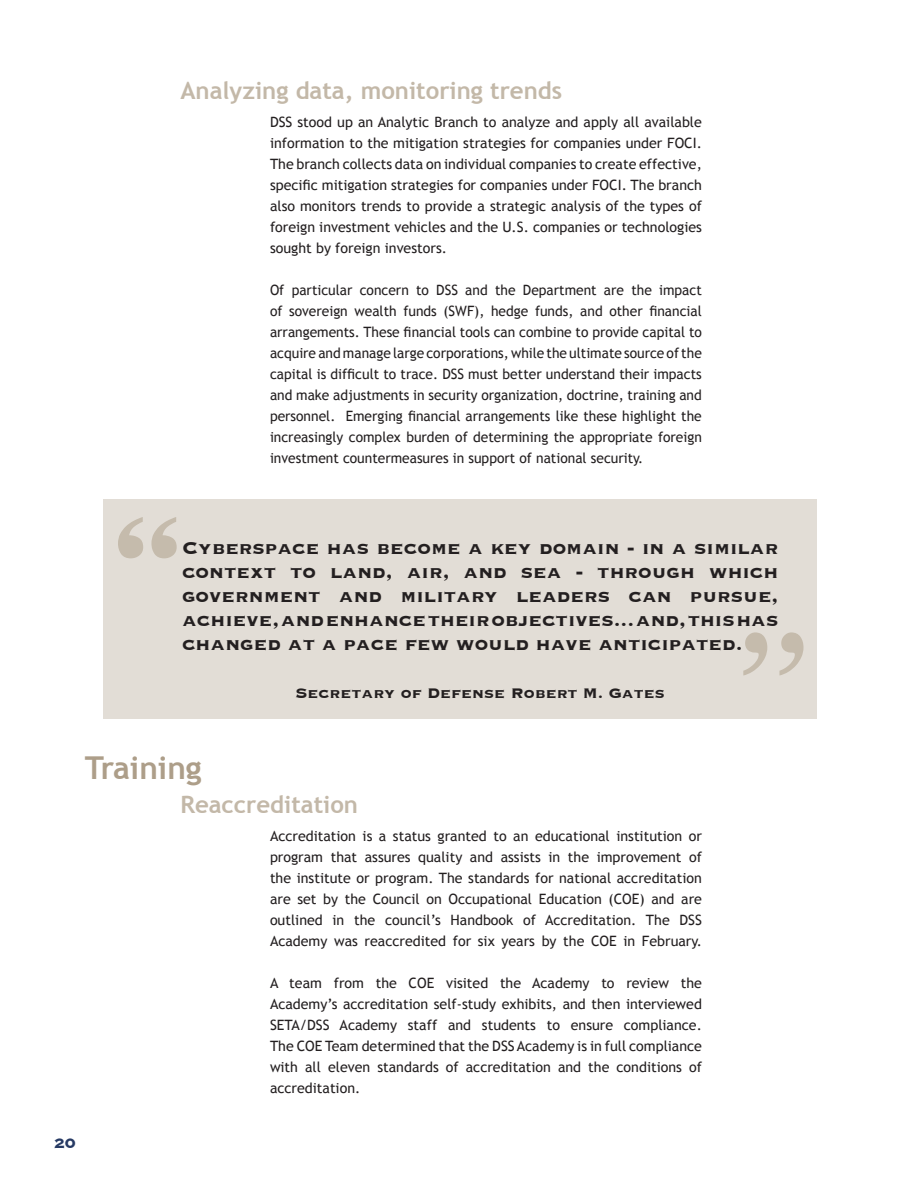
<style>
.page{position:relative;width:918px;height:1188px;background:#fff}
.page>*{position:absolute;margin:0;border:0;box-sizing:border-box;transform-origin:0 0}
.t1{font:700 150px "Copperplate";color:#c5bbac}
.t2{font:150px "Copperplate";color:#c5bbac}
.Subheaad{font:700 31.5px "Trebuchet MS";color:#ad9e89}
.Subheaad-2{font:700 24px "Trebuchet MS";color:#c3b8a8}
.Pull_quote_text{font:700 22.5px/24px "Copperplate";color:#231f20;text-align:justify}
.Pull_quote_text-2{font:700 18px "Copperplate";color:#231f20}
.t3{font:700 18px "Copperplate";color:#263a64}
.Body{font:14.25px/21px "Trebuchet MS";color:#231f20;text-align:justify}
</style>
<div class="page">
<div style="left:104px;top:499px;width:713px;height:219px;background:#e2ddd6"></div>
<p class="Subheaad-2" style="left:180px;top:75px;width:383px">Analyzing data, monitoring trends</p>
<p class="Body" style="left:270px;top:112px;width:434px">DSS stood up an Analytic Branch to analyze and apply all available information to the mitigation strategies for companies under FOCI.<br>The branch collects data on individual companies to create effective, specific mitigation strategies for companies under FOCI. The branch also monitors trends to provide a strategic analysis of the types of foreign investment vehicles and the U.S. companies or technologies sought by foreign investors.</p>
<p class="Body" style="left:270px;top:280px;width:433px">Of particular concern to DSS and the Department are the impact of sovereign wealth funds (SWF), hedge funds, and other financial arrangements. These financial tools can combine to provide capital to acquire and manage large corporations, while the ultimate source of the capital is difficult to trace. DSS must better understand their impacts and make adjustments in security organization, doctrine, training and personnel. Emerging financial arrangements like these highlight the increasingly complex burden of determining the appropriate foreign investment countermeasures in support of national security.</p>
<p class="t1" style="left:110px;top:464px;width:76px">“</p>
<p class="Pull_quote_text" style="left:182px;top:534px;width:598px">Cyberspace has become a key domain - in a similar context to land, air, and sea - through which government and military leaders can pursue, achieve, and enhance their objectives... and, this has changed at a pace few would have anticipated.</p>
<p class="Pull_quote_text-2" style="left:296px;top:681px;width:371px">Secretary of Defense Robert M. Gates</p>
<p class="t2" style="left:737px;top:577px;width:77px">”</p>
<p class="Subheaad" style="left:85px;top:748px;width:119px">Training</p>
<p class="Subheaad-2" style="left:180px;top:789px;width:179px">Reaccreditation</p>
<p class="Body" style="left:270px;top:826px;width:434px">Accreditation is a status granted to an educational institution or program that assures quality and assists in the improvement of the institute or program. The standards for national accreditation are set by the Council on Occupational Education (COE) and are outlined in the council’s Handbook of Accreditation. The DSS Academy was reaccredited for six years by the COE in February.</p>
<p class="Body" style="left:270px;top:973px;width:434px">A team from the COE visited the Academy to review the Academy’s accreditation self-study exhibits, and then interviewed SETA/DSS Academy staff and students to ensure compliance.<br>The COE Team determined that the DSS Academy is in full compliance with all eleven standards of accreditation and the conditions of accreditation.</p>
<p class="t3" style="left:54px;top:1131px;width:23px">20</p>
</div>
